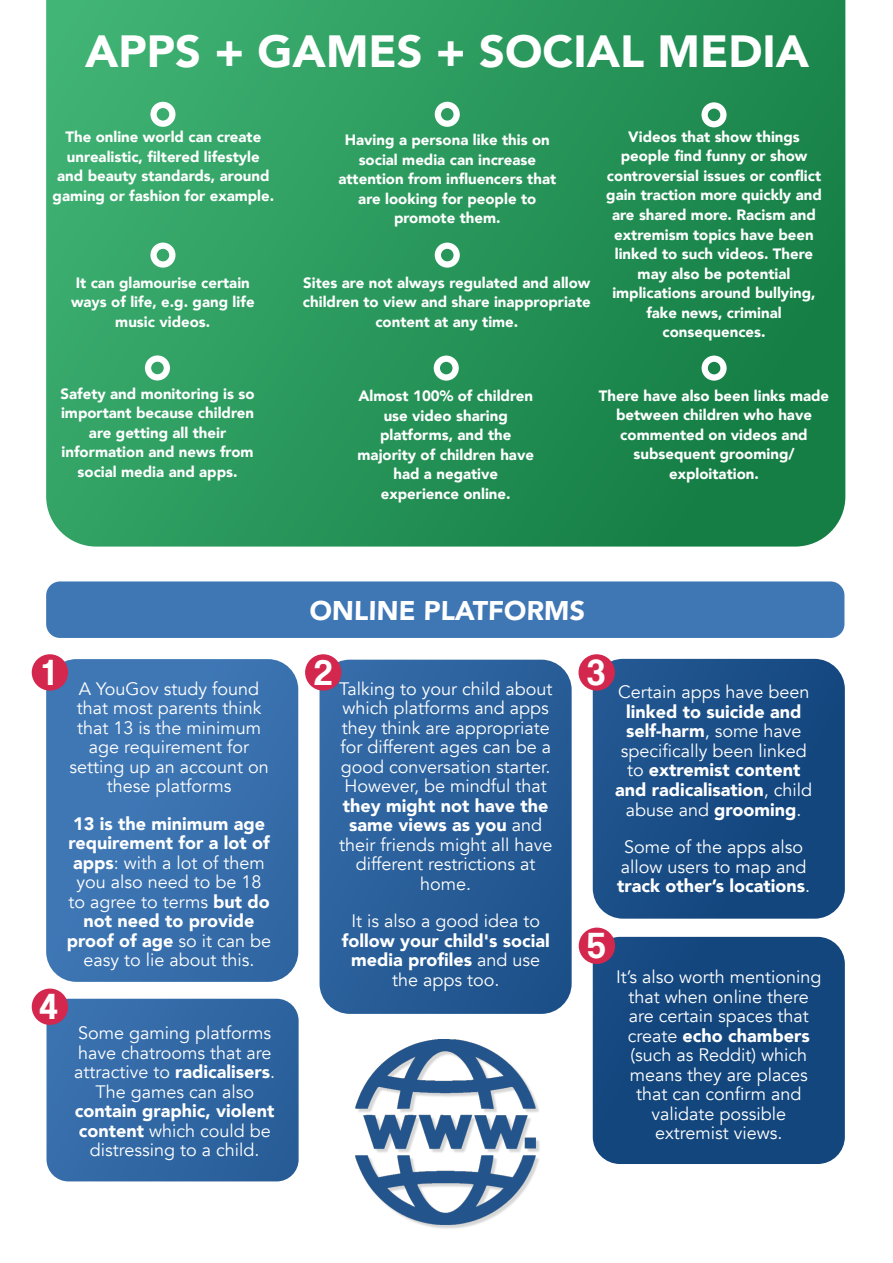
<style>
.page{position:relative;width:893px;height:1263px;background:#fff}
.page>*{position:absolute;margin:0;border:0;box-sizing:border-box;transform-origin:0 0}
.t1{font:900 45px "Avenir";color:#fff}
.t2{font:37.5px "Coolvetica Rg";color:#fff}
.t3{font:900 27px "Avenir";color:#fff}
.t4{font:18px/19.5px "Avenir";color:#fff;text-align:center}
.t5{font:900 18px/19.5px "Avenir";color:#fff;text-align:center}
.t6{font:900 15px/19.5px "Avenir";color:#fff;text-align:center}
.s1{font-weight:900}
.s2{font-weight:400}
</style>
<div class="page">
<svg style="left:46px;top:0;width:799px;height:547px;background:#28955a"></svg>
<div style="left:46px;top:659px;width:252px;height:323px;background:#3b73b1;border-radius:30px"></div>
<div style="left:320px;top:660px;width:252px;height:354px;background:linear-gradient(to right,#3167a3,#21558e);border-radius:30px"></div>
<div style="left:593px;top:659px;width:252px;height:260px;background:#194c84;border-radius:30px"></div>
<div style="left:593px;top:937px;width:252px;height:227px;background:#13467d;border-radius:27px"></div>
<div style="left:47px;top:999px;width:252px;height:182px;background:#3168a4;border-radius:22px"></div>
<svg style="left:150px;top:102px;width:25px;height:25px"></svg>
<svg style="left:150px;top:243px;width:25px;height:25px"></svg>
<svg style="left:145px;top:355px;width:25px;height:25px"></svg>
<svg style="left:435px;top:102px;width:25px;height:25px"></svg>
<svg style="left:434px;top:356px;width:25px;height:25px"></svg>
<svg style="left:701px;top:102px;width:25px;height:25px"></svg>
<svg style="left:702px;top:356px;width:25px;height:25px"></svg>
<svg style="left:435px;top:243px;width:25px;height:25px"></svg>
<div style="left:46px;top:581px;width:798px;height:57px;background:#3f77b5;border-radius:14px"></div>
<div style="left:32px;top:654px;width:36px;height:37px;background:#d4274d;border-radius:50%"></div>
<div style="left:32px;top:988px;width:36px;height:37px;background:#d4274d;border-radius:50%"></div>
<div style="left:579px;top:927px;width:36px;height:37px;background:#d4274d;border-radius:50%"></div>
<div style="left:305px;top:654px;width:36px;height:37px;background:#d4274d;border-radius:50%"></div>
<div style="left:578px;top:654px;width:37px;height:37px;background:#d4274d;border-radius:50%"></div>
<img style="left:356px;top:1039px;width:184px;height:190px">
<h1 class="t1" style="left:85px;top:22px;width:726px">APPS + GAMES + SOCIAL MEDIA</h1>
<p class="t6" style="left:53px;top:128px;width:223px">The online world can create unrealistic, filtered lifestyle and beauty standards, around gaming or fashion for example.</p>
<p class="t6" style="left:71px;top:273px;width:185px">It can glamourise certain ways of life, e.g. gang life music videos.</p>
<p class="t6" style="left:338px;top:131px;width:219px">Having a persona like this on social media can increase attention from influencers that are looking for people to promote them.</p>
<p class="t6" style="left:303px;top:273px;width:289px">Sites are not always regulated and allow children to view and share inappropriate content at any time.</p>
<p class="t6" style="left:606px;top:127px;width:217px">Videos that show things people find funny or show controversial issues or conflict gain traction more quickly and are shared more. Racism and extremism topics have been linked to such videos. There may also be potential implications around bullying, fake news, criminal consequences.</p>
<p class="t6" style="left:61px;top:384px;width:196px">Safety and monitoring is so important because children are getting all their information and news from social media and apps.</p>
<p class="t6" style="left:599px;top:386px;width:232px">There have also been links made between children who have commented on videos and subsequent grooming/ exploitation.</p>
<p class="t6" style="left:358px;top:386px;width:178px">Almost 100% of children use video sharing platforms, and the majority of children have had a negative experience online.</p>
<h2 class="t2" style="left:43px;top:656px;width:13px">1</h2>
<h2 class="t2" style="left:40px;top:990px;width:19px">4</h2>
<p class="t4" style="left:69px;top:679px;width:201px">A YouGov study found that most parents think that 13 is the minimum age requirement for setting up an account on these platforms</p>
<p class="t4" style="left:67px;top:814px;width:206px"><span class="s1">13 is the minimum age requirement for a lot of apps</span>: with a lot of them you also need to be 18 to agree to terms <span class="s1">but do not need to provide proof of age</span> so it can be easy to lie about this.</p>
<p class="t4" style="left:74px;top:1023px;width:202px">Some gaming platforms have chatrooms that are attractive to <span class="s1">radicalisers</span>.<br>The games can also</p>
<p class="t4" style="left:75px;top:1101px;width:201px"><span class="s1">contain graphic, violent content</span> which could be distressing to a child.</p>
<h3 class="t3" style="left:309px;top:593px;width:278px">ONLINE PLATFORMS</h3>
<h2 class="t2" style="left:314px;top:656px;width:19px">2</h2>
<h2 class="t2" style="left:587px;top:656px;width:19px">3</h2>
<p class="t4" style="left:339px;top:679px;width:215px;text-align:left">Talking to your child about which platforms and apps they think are appropriate for different ages can be a good conversation starter.<br>However, be mindful that</p>
<p class="t4" style="left:339px;top:796px;width:215px"><span class="s1">they might not have the same views as you</span> and their friends might all have different restrictions at home.</p>
<p class="t4" style="left:351px;top:911px;width:190px">It is also a good idea to</p>
<p class="t5" style="left:342px;top:931px;width:209px">follow your child's social media profiles <span class="s2">and use the apps too.</span></p>
<h2 class="t2" style="left:587px;top:929px;width:20px">5</h2>
<p class="t4" style="left:618px;top:683px;width:193px">Certain apps have been</p>
<p class="t5" style="left:615px;top:702px;width:199px">linked to suicide and self-harm<span class="s2">, some have specifically been linked to</span> extremist content and radicalisation<span class="s2">, child abuse and</span> grooming<span class="s2">.</span></p>
<p class="t4" style="left:617px;top:837px;width:194px">Some of the apps also allow users to map and <span class="s1">track other’s locations</span>.</p>
<p class="t4" style="left:616px;top:967px;width:207px">It’s also worth mentioning that when online there are certain spaces that create <span class="s1">echo chambers </span>(such as Reddit) which means they are places that can confirm and validate possible extremist views.</p>
</div>
